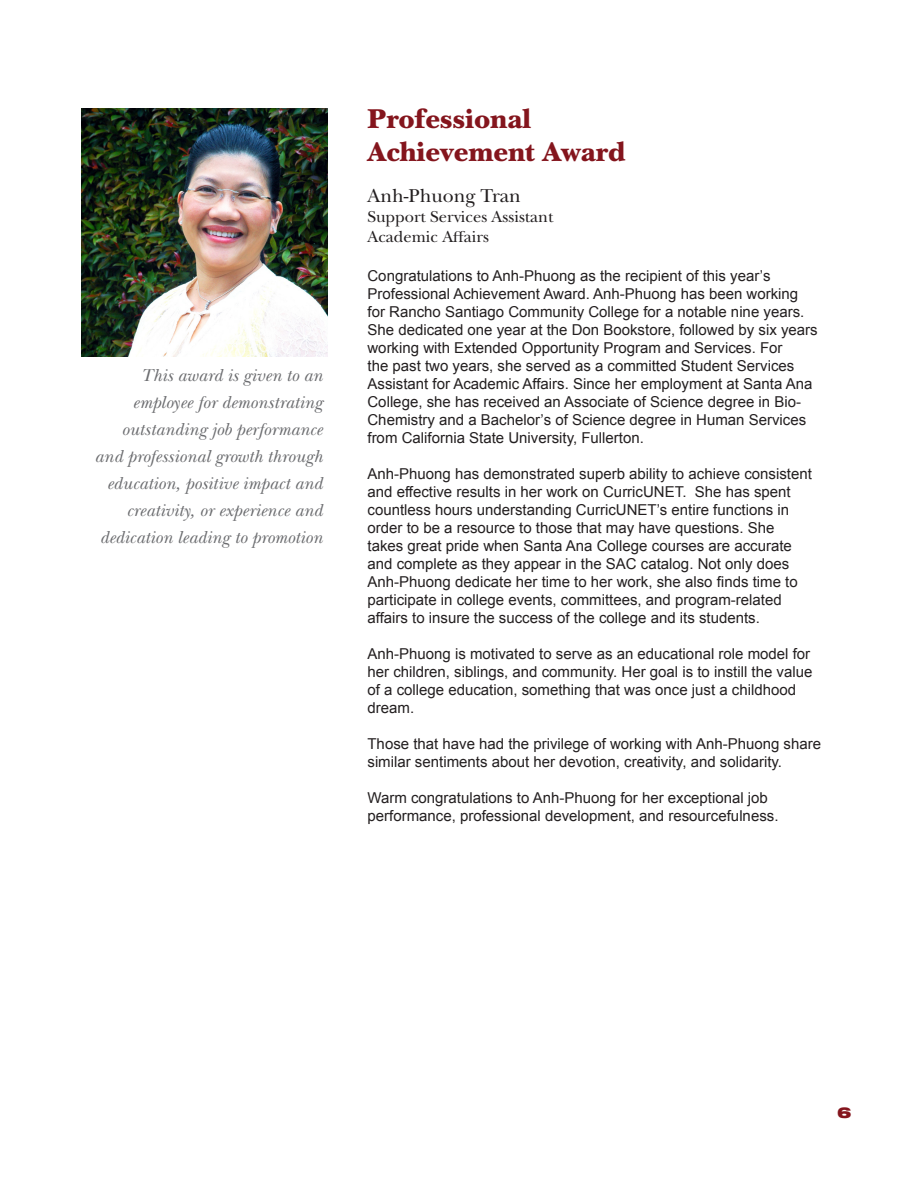
<style>
.page{position:relative;width:918px;height:1188px;background:#fff}
.page>*{position:absolute;margin:0;border:0;box-sizing:border-box;transform-origin:0 0}
.t1{font:900 28.5px "New Baskerville ITC Pro";color:#84151d}
.t2{font:19.5px "New Baskerville ITC Pro";color:#231f20}
.t3{font:italic 18px/27px "New Baskerville ITC Pro";color:#6c6d70;text-align:right}
.t4{font:16.5px "New Baskerville ITC Pro";color:#231f20}
.t5{font:15px/18px "Arial";color:#231f20}
.t6{font:900 expanded 15px "Helvetica Neue";color:#84151d}
</style>
<div class="page">
<img style="left:82px;top:108px;width:246px;height:248px">
<p class="t3" style="left:95px;top:362px;width:229px">This award is given to an employee for demonstrating outstanding job performance and professional growth through education, positive impact and creativity, or experience and dedication leading to promotion</p>
<p class="t1" style="left:368px;top:102px;width:165px">Professional</p>
<p class="t1" style="left:368px;top:135px;width:260px">Achievement Award</p>
<p class="t2" style="left:368px;top:185px;width:155px">Anh-Phuong Tran</p>
<p class="t4" style="left:368px;top:207px;width:187px">Support Services Assistant</p>
<p class="t4" style="left:368px;top:227px;width:123px">Academic Affairs</p>
<p class="t5" style="left:368px;top:267px;width:452px">Congratulations to Anh-Phuong as the recipient of this year’s Professional Achievement Award. Anh-Phuong has been working for Rancho Santiago Community College for a notable nine years.<br>She dedicated one year at the Don Bookstore, followed by six years working with Extended Opportunity Program and Services. For<br>the past two years, she served as a committed Student Services Assistant for Academic Affairs. Since her employment at Santa Ana College, she has received an Associate of Science degree in Bio-Chemistry and a Bachelor’s of Science degree in Human Services from California State University, Fullerton.</p>
<p class="t5" style="left:368px;top:465px;width:446px">Anh-Phuong has demonstrated superb ability to achieve consistent and effective results in her work on CurricUNET. She has spent countless hours understanding CurricUNET’s entire functions in order to be a resource to those that may have questions. She takes great pride when Santa Ana College courses are accurate and complete as they appear in the SAC catalog. Not only does Anh-Phuong dedicate her time to her work, she also finds time to participate in college events, committees, and program-related affairs to insure the success of the college and its students.</p>
<p class="t5" style="left:368px;top:645px;width:446px">Anh-Phuong is motivated to serve as an educational role model for her children, siblings, and community. Her goal is to instill the value of a college education, something that was once just a childhood dream.</p>
<p class="t5" style="left:368px;top:735px;width:455px">Those that have had the privilege of working with Anh-Phuong share similar sentiments about her devotion, creativity, and solidarity.</p>
<p class="t5" style="left:368px;top:789px;width:413px">Warm congratulations to Anh-Phuong for her exceptional job performance, professional development, and resourcefulness.</p>
<p class="t6" style="left:837px;top:1103px;width:16px">6</p>
</div>
